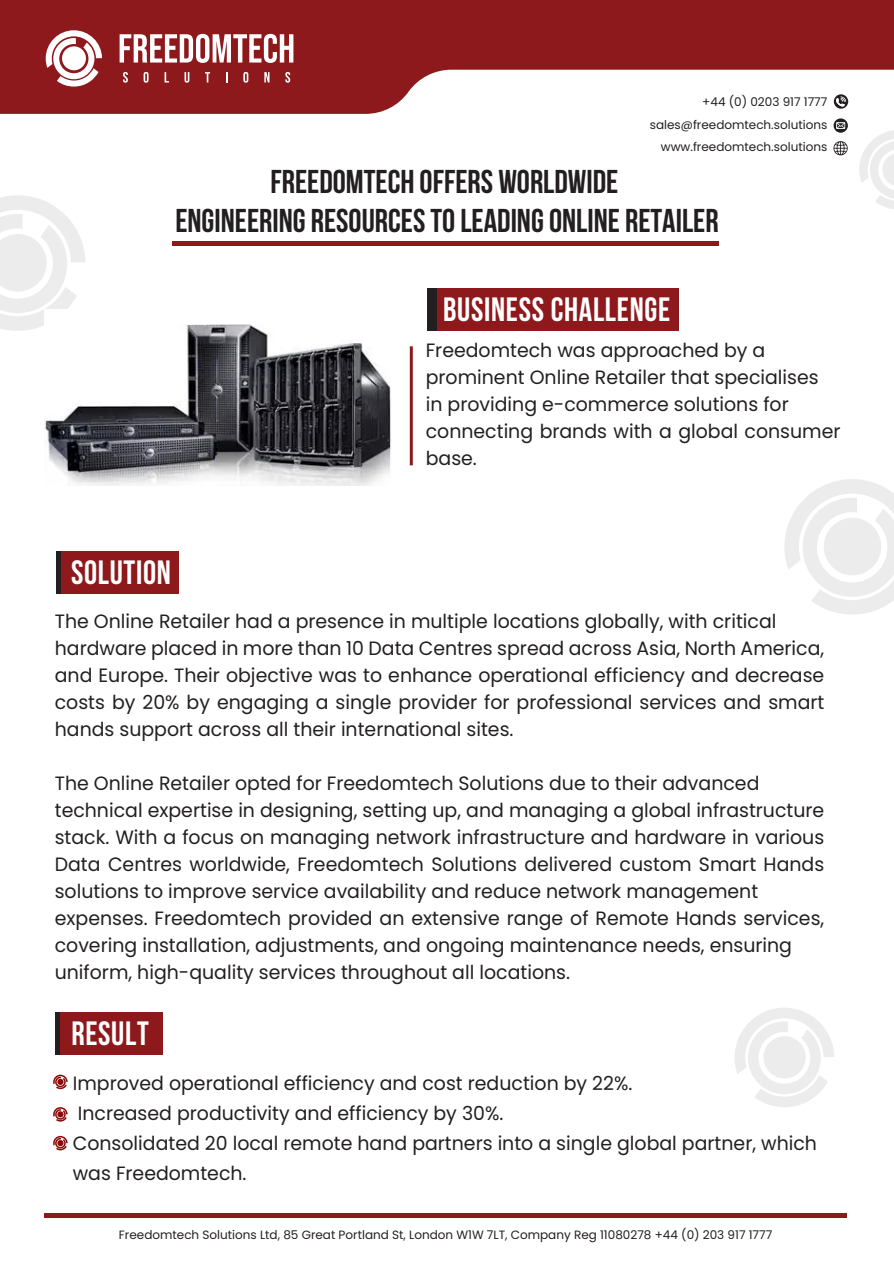
<style>
.page{position:relative;width:894px;height:1264px;background:#fff}
.page>*{position:absolute;margin:0;border:0;box-sizing:border-box;transform-origin:0 0}
.t1{font:700 33.6px "Bebas Neue";letter-spacing:.02em;color:#fff}
.t2{font:700 33px/39.6px "Bebas Neue";color:#231f20;text-align:center}
.t3{font:19.35px/27px "Poppins";color:#231f20}
.t4{font:12px/22.5px "Poppins";color:#231f20;text-align:right}
</style>
<div class="page">
<svg style="left:0;top:0;width:893px;height:114px;fill:#8e191c"></svg>
<svg style="left:46px;top:30px;width:56px;height:57px"></svg>
<div style="left:62px;top:46px;width:24px;height:24px;background:#fff;border-radius:50%"></div>
<svg style="left:120px;top:34px;width:173px;height:29px"></svg>
<svg style="left:123px;top:72px;width:5px;height:11px"></svg>
<svg style="left:143px;top:72px;width:5px;height:11px"></svg>
<svg style="left:164px;top:72px;width:5px;height:10px"></svg>
<svg style="left:184px;top:72px;width:5px;height:11px"></svg>
<svg style="left:205px;top:72px;width:5px;height:10px"></svg>
<svg style="left:243px;top:72px;width:5px;height:11px"></svg>
<svg style="left:264px;top:72px;width:5px;height:10px"></svg>
<svg style="left:285px;top:72px;width:5px;height:11px"></svg>
<svg style="left:0;top:195px;width:85px;height:136px"></svg>
<svg style="left:784px;top:479px;width:109px;height:135px"></svg>
<div style="left:823px;top:518px;width:58px;height:57px;background:#edecec;border-radius:50%"></div>
<svg style="left:735px;top:1008px;width:99px;height:99px"></svg>
<div style="left:763px;top:1036px;width:42px;height:42px;background:#edecec;border-radius:50%"></div>
<svg style="left:859px;top:130px;width:34px;height:79px"></svg>
<hr style="left:44px;top:1213px;width:802px;height:4px;background:#8e191c">
<svg style="left:833px;top:94px;width:15px;height:15px"></svg>
<svg style="left:833px;top:118px;width:14px;height:15px"></svg>
<svg style="left:833px;top:141px;width:14px;height:14px"></svg>
<div style="left:172px;top:241px;width:546px;height:5px;background:#8e191c"></div>
<hr style="left:409px;top:346px;width:3px;height:119px;background:#8e191c">
<img style="left:45px;top:309px;width:346px;height:176px">
<div style="left:427px;top:288px;width:251px;height:43px;background:#8e191c"></div>
<div style="left:427px;top:288px;width:9px;height:43px;background:#231f20"></div>
<div style="left:56px;top:551px;width:123px;height:42px;background:#8e191c"></div>
<div style="left:56px;top:551px;width:5px;height:42px;background:#231f20"></div>
<div style="left:55px;top:1012px;width:108px;height:42px;background:#8e191c"></div>
<hr style="left:55px;top:1012px;width:4px;height:42px;background:#231f20">
<svg style="left:53px;top:1074px;width:15px;height:15px"></svg>
<svg style="left:53px;top:1107px;width:15px;height:14px"></svg>
<svg style="left:53px;top:1135px;width:15px;height:15px"></svg>
<svg style="left:57px;top:1139px;width:6px;height:7px"></svg>
<p class="t4" style="left:649px;top:91px;width:179px">+44 (0) 0203 917 1777 sales@freedomtech.solutions www.freedomtech.solutions</p>
<h2 class="t2" style="left:175px;top:161px;width:544px">FREEDOMTECH OFFERS WORLDWIDE<br>ENGINEERING RESOURCES TO LEADING ONLINE RETAILER</h2>
<h1 class="t1" style="left:443px;top:291px;width:228px">BUSINESS CHALLENGE</h1>
<h1 class="t1" style="left:71px;top:553px;width:101px">SOLUTION</h1>
<p class="t3" style="left:425px;top:337px;width:416px">Freedomtech was approached by a prominent Online Retailer that specialises<br>in providing e-commerce solutions for connecting brands with a global consumer base.</p>
<p class="t3" style="left:55px;top:607px;width:771px">The Online Retailer had a presence in multiple locations globally, with critical hardware placed in more than 10 Data Centres spread across Asia, North America, and Europe. Their objective was to enhance operational efficiency and decrease costs by 20% by engaging a single provider for professional services and smart hands support across all their international sites.</p>
<p class="t3" style="left:55px;top:769px;width:770px">The Online Retailer opted for Freedomtech Solutions due to their advanced technical expertise in designing, setting up, and managing a global infrastructure stack. With a focus on managing network infrastructure and hardware in various Data Centres worldwide, Freedomtech Solutions delivered custom Smart Hands solutions to improve service availability and reduce network management expenses. Freedomtech provided an extensive range of Remote Hands services, covering installation, adjustments, and ongoing maintenance needs, ensuring uniform, high-quality services throughout all locations.</p>
<h1 class="t1" style="left:71px;top:1014px;width:79px">RESULT</h1>
<p class="t3" style="left:73px;top:1067px;width:745px;line-height:30px">Improved operational efficiency and cost reduction by 22%.<br>Increased productivity and efficiency by 30%.<br>Consolidated 20 local remote hand partners into a single global partner, which was Freedomtech.</p>
<p class="t4" style="left:119px;top:1223px;width:654px">Freedomtech Solutions Ltd, 85 Great Portland St, London W1W 7LT, Company Reg 11080278 +44 (0) 203 917 1777</p>
</div>
